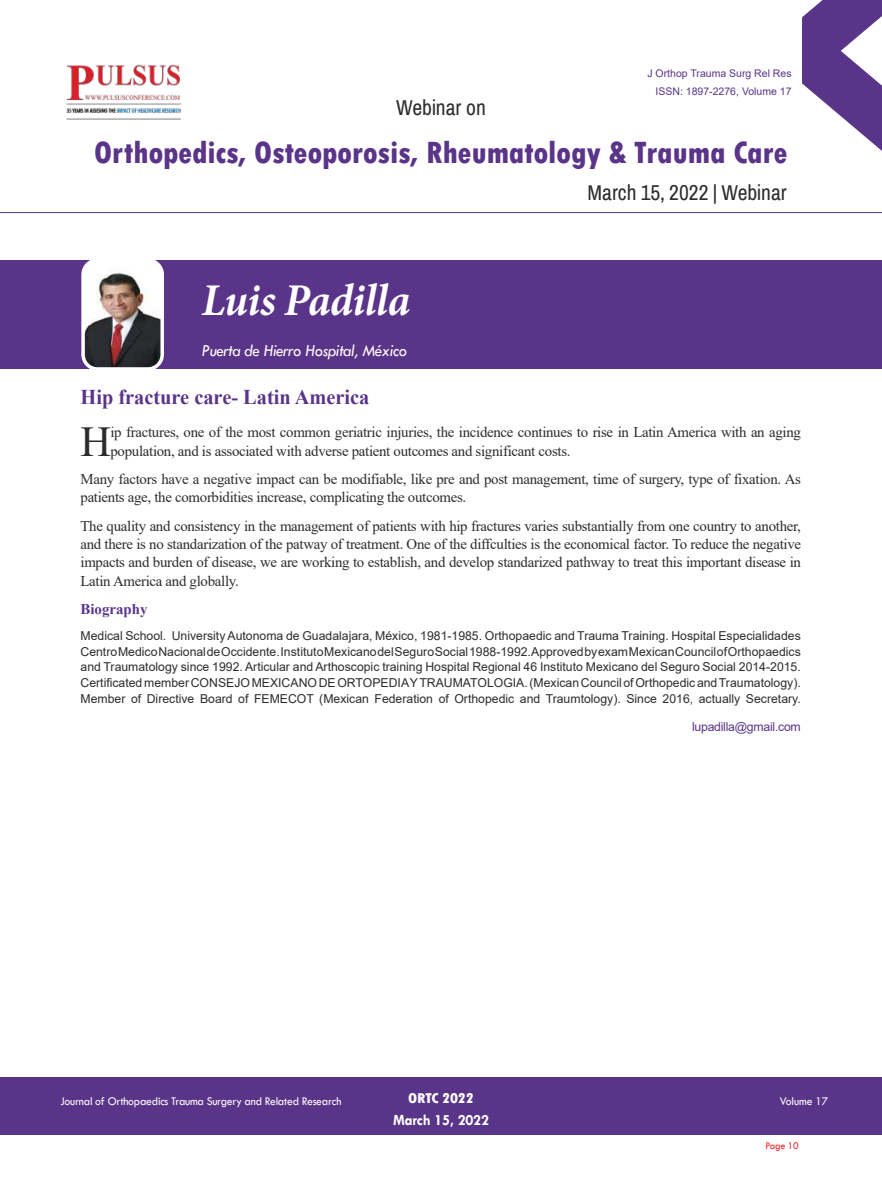
<style>
.page{position:relative;width:882px;height:1197px;background:#fff}
.page>*{position:absolute;margin:0;border:0;box-sizing:border-box;transform-origin:0 0}
.t1{font:italic 700 45.5px "Minion Pro";letter-spacing:-.015em;color:#fff;scale:.95 1}
.t2{font:42.7px "Times New Roman";color:#2e2b2c}
.t3{font:800 condensed 32.2px "Tw Cen";color:#5a3489}
.t4{font:21.53px "Archivo Narrow";color:#2e2b2c}
.t5{font:700 21px "Times New Roman";color:#5a3489}
.t6{font:italic 17.5px "Tw Cen";letter-spacing:-.025em;color:#fff;scale:.95 1}
.t7{font:700 15.75px "Tw Cen";letter-spacing:-.01em;color:#fff;scale:.95 1}
.t8{font:14.88px/18.4px "Times New Roman";letter-spacing:-.02em;color:#2e2b2c}
.t9{font:700 14.88px "Times New Roman";color:#5a3489}
.t10{font:800 condensed 14.88px "Tw Cen";letter-spacing:-.01em;color:#fff;scale:1.1 1}
.t11{font:12.25px/15.8px "Arial";color:#2e2b2c;text-align:justify}
.t12{font:12.25px "Tw Cen";letter-spacing:-.02em;color:#fff;scale:.95 1}
.t13{font:12.25px "Arial";letter-spacing:-.02em;color:#5a3489}
.t14{font:10.5px/17.5px "Arial";color:#5a3489;text-align:right}
.t15{font:10.5px "Tw Cen";letter-spacing:-.02em;color:#ee1d23;scale:.95 1}
</style>
<div class="page">
<div style="left:0;top:1077px;width:882px;height:58px;background:#5a3489"></div>
<hr style="left:0;top:212px;width:882px;height:1px;background:#5a3489">
<svg style="left:802px;top:0;width:80px;height:151px"></svg>
<img style="left:66px;top:64px;width:115px;height:56px">
<div style="left:0;top:260px;width:882px;height:109px;background:#5a3489"></div>
<img style="left:86px;top:263px;width:73px;height:103px">
<div style="left:81px;top:258px;width:83px;height:113px;border:4px solid #fff;border-radius:14px"></div>
<h3 class="t4" style="left:396px;top:95px;width:91px">Webinar on</h3>
<p class="t14" style="left:647px;top:65px;width:146px">J Orthop Trauma Surg Rel Res<br>ISSN: 1897-2276, Volume 17</p>
<h3 class="t3" style="left:94px;top:134px;width:695px">Orthopedics, Osteoporosis, Rheumatology &amp; Trauma Care</h3>
<h3 class="t4" style="left:588px;top:180px;width:201px">March 15, 2022 | Webinar</h3>
<h1 class="t1" style="left:202px;top:268px;width:221px">Luis Padilla</h1>
<p class="t6" style="left:202px;top:340px;width:218px">Puerta de Hierro Hospital, México</p>
<h3 class="t5" style="left:81px;top:382px;width:290px">Hip fracture care- Latin America</h3>
<h2 class="t2" style="left:81px;top:411px;width:32px">H</h2>
<p class="t8" style="left:110px;top:423px;width:692px">ip fractures, one of the most common geriatric injuries, the incidence continues to rise in Latin America with an aging population, and is associated with adverse patient outcomes and significant costs.</p>
<p class="t8" style="left:81px;top:469px;width:722px">Many factors have a negative impact can be modifiable, like pre and post management, time of surgery, type of fixation. As patients age, the comorbidities increase, complicating the outcomes.</p>
<p class="t8" style="left:81px;top:516px;width:722px;text-align:justify">The quality and consistency in the management of patients with hip fractures varies substantially from one country to another, and there is no standarization of the patway of treatment. One of the diffculties is the economical factor. To reduce the negative impacts and burden of disease, we are working to establish, and develop standarized pathway to treat this important disease in Latin America and globally.</p>
<p class="t9" style="left:81px;top:598px;width:68px">Biography</p>
<p class="t11" style="left:81px;top:628px;width:722px">Medical School. University Autonoma de Guadalajara, México, 1981-1985. Orthopaedic and Trauma Training. Hospital Especialidades Centro Medico Nacional de Occidente. Instituto Mexicano del Seguro Social 1988-1992. Approved by exam Mexican Council of Orthopaedics and Traumatology since 1992. Articular and Arthoscopic training Hospital Regional 46 Instituto Mexicano del Seguro Social 2014-2015.<br>Certificated member CONSEJO MEXICANO DE ORTOPEDIA Y TRAUMATOLOGIA. (Mexican Council of Orthopedic and Traumatology).<br>Member of Directive Board of FEMECOT (Mexican Federation of Orthopedic and Traumtology). Since 2016, actually Secretary.</p>
<p class="t13" style="left:692px;top:718px;width:110px">lupadilla@gmail.com</p>
<p class="t12" style="left:61px;top:1094px;width:297px">Journal of Orthopaedics Trauma Surgery and Related Research</p>
<p class="t10" style="left:408px;top:1089px;width:61px">ORTC 2022</p>
<p class="t12" style="left:780px;top:1094px;width:53px">Volume 17</p>
<p class="t7" style="left:393px;top:1111px;width:103px">March 15, 2022</p>
<p class="t15" style="left:765px;top:1140px;width:37px">Page 10</p>
</div>
